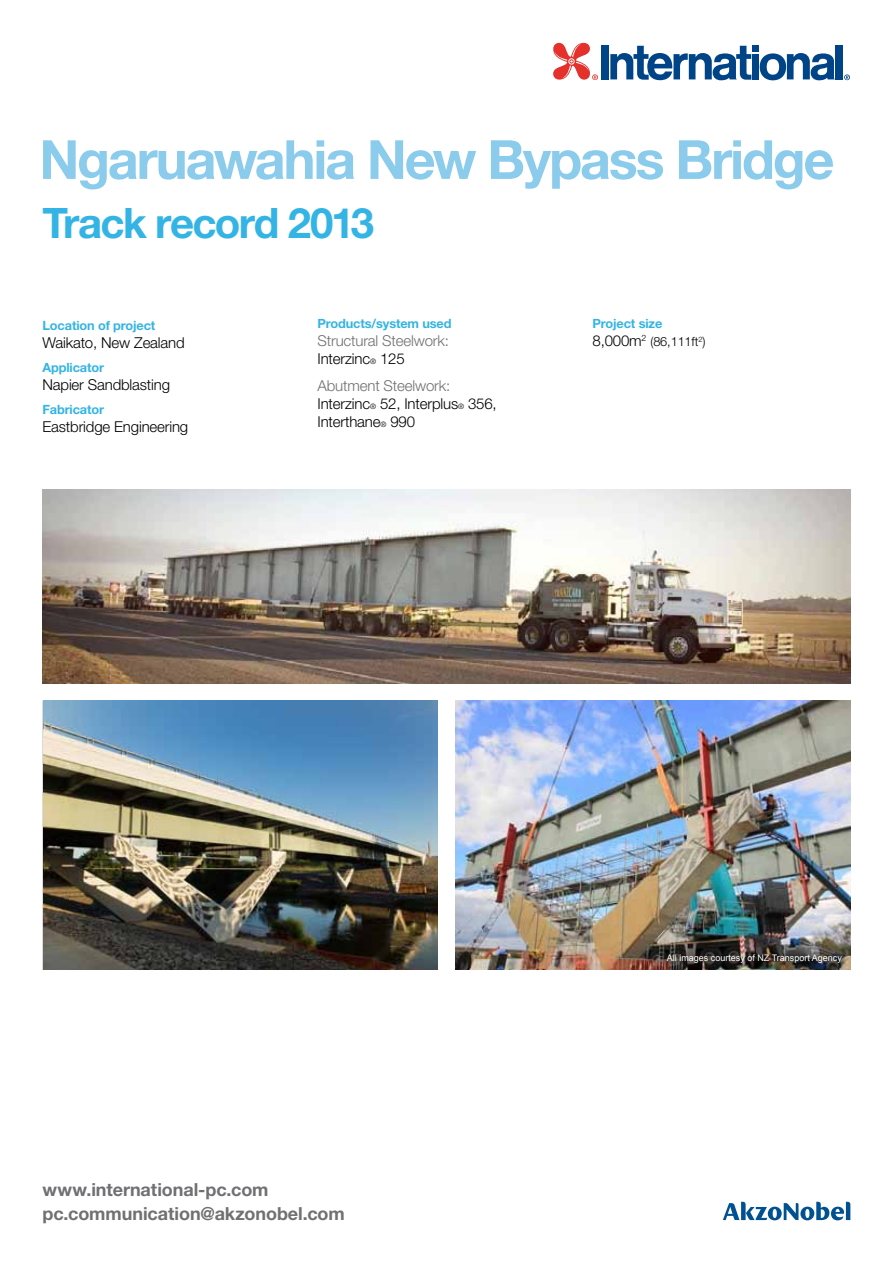
<style>
.page{position:relative;width:893px;height:1263px;background:#fff}
.page>*{position:absolute;margin:0;border:0;box-sizing:border-box;transform-origin:0 0}
.t1{font:700 54px "Helvetica Neue LT Pro";letter-spacing:-.04em;color:#8bcbec}
.t2{font:700 42px "Helvetica Neue LT Pro";letter-spacing:-.04em;color:#34b4e4}
.t3{font:700 18px/24px "Helvetica Neue LT Pro";letter-spacing:-.005em;color:#706f72}
.t4{font:300 15px/18px "Helvetica Neue LT Pro";letter-spacing:-.01em;color:#000}
.t5{font:300 15px/18px "Helvetica Neue LT Pro";letter-spacing:-.01em;color:#706f72}
.t6{font:700 12.75px/18px "Helvetica Neue LT Pro";letter-spacing:-.01em;color:#34b4e4}
.t7{font:9px "Arial";color:#fff}
.s1{color:#000}
.s2{font-size:7.5px;color:#000}
.s3{color:#706f72}
.s4{font-size:7.5px}
.s5{font-weight:300;font-size:15px;color:#000}
.s6{font-weight:300;color:#000}
</style>
<div class="page">
<img style="left:43px;top:490px;width:807px;height:194px">
<img style="left:43px;top:701px;width:395px;height:268px">
<img style="left:456px;top:701px;width:394px;height:268px">
<div style="left:836px;top:45px;width:7px;height:34px;background:#048"></div>
<div style="left:752px;top:45px;width:7px;height:6px;background:#048"></div>
<div style="left:752px;top:54px;width:7px;height:25px;background:#048"></div>
<div style="left:601px;top:45px;width:7px;height:34px;background:#048"></div>
<svg style="left:610px;top:46px;width:141px;height:34px"></svg>
<svg style="left:760px;top:53px;width:75px;height:27px"></svg>
<svg style="left:553px;top:43px;width:45px;height:37px"></svg>
<svg style="left:844px;top:74px;width:6px;height:6px"></svg>
<svg style="left:723px;top:1202px;width:127px;height:18px"></svg>
<h1 class="t1" style="left:39px;top:126px;width:797px">Ngaruawahia New Bypass Bridge</h1>
<h2 class="t2" style="left:43px;top:197px;width:333px">Track record 2013</h2>
<p class="t6" style="left:43px;top:316px;width:114px">Location of project</p>
<p class="t4" style="left:43px;top:333px;width:144px">Waikato, New Zealand</p>
<p class="t6" style="left:43px;top:358px;width:63px">Applicator</p>
<p class="t4" style="left:43px;top:375px;width:129px">Napier Sandblasting</p>
<p class="t6" style="left:43px;top:400px;width:63px">Fabricator</p>
<p class="t4" style="left:43px;top:417px;width:147px">Eastbridge Engineering</p>
<p class="t6" style="left:317px;top:314px;width:136px">Products/system used</p>
<p class="t5" style="left:317px;top:331px;width:133px">Structural Steelwork:<br><span class="s1">Interzinc</span><span class="s2">®</span> <span class="s1">125</span></p>
<p class="t4" style="left:317px;top:376px;width:181px"><span class="s3">Abutment Steelwork:<br></span>Interzinc<span class="s4">®</span> 52, Interplus<span class="s4">®</span> 356,<br>Interthane<span class="s4">®</span> 990</p>
<p class="t6" style="left:592px;top:314px;width:115px">Project size<br><span class="s5">8,000m</span><sup>2</sup> <span class="s6">(86,111ft</span><sup>2</sup><span class="s6">)</span></p>
<p class="t3" style="left:43px;top:1177px;width:295px">www.international-pc.com pc.communication@akzonobel.com</p>
<p class="t7" style="left:667px;top:952px;width:177px">All images courtesy of NZ Transport Agency</p>
</div>
